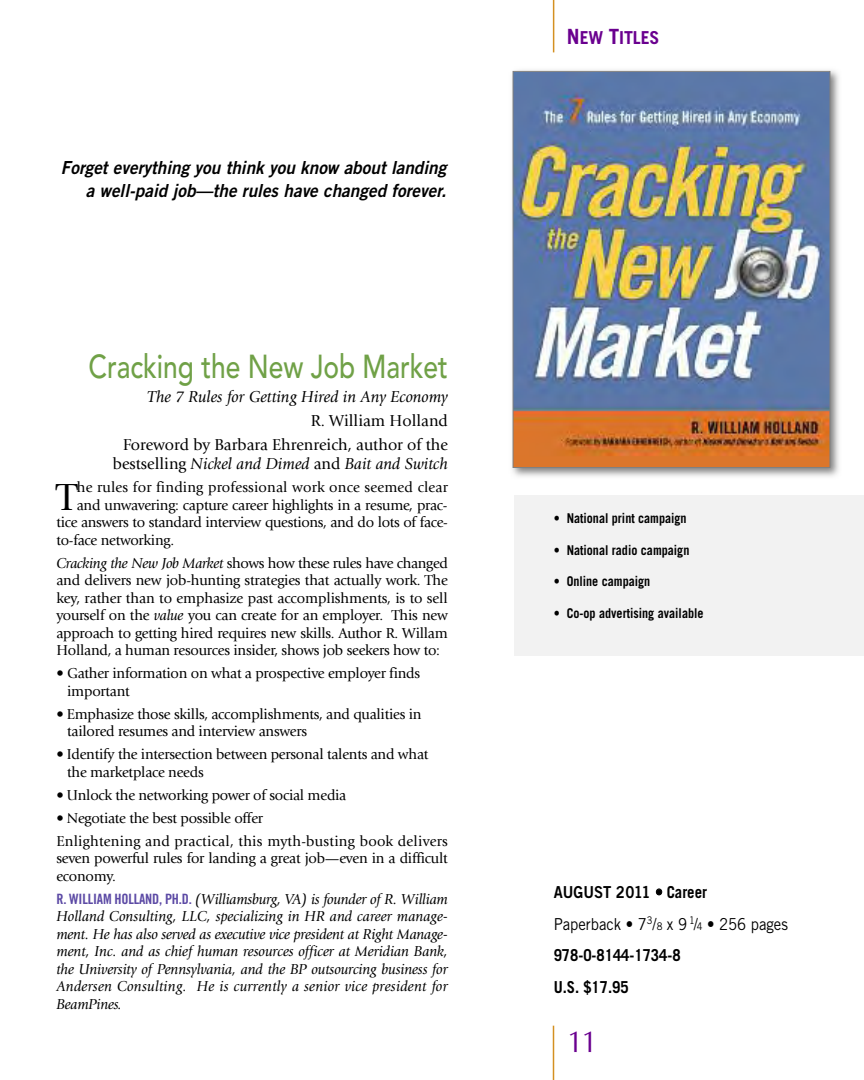
<style>
.page{position:relative;width:864px;height:1080px;background:#fff}
.page>*{position:absolute;margin:0;border:0;box-sizing:border-box;transform-origin:0 0}
.t1{font:39.3px "Giovanni";color:#000}
.t2{font:500 33px "Avenir";color:#70a147;scale:.8 1}
.t3{font:30px "Optima";color:#6a008f}
.t4{font:italic 18px/22.5px "Trade Gothic Bold Two";letter-spacing:.005em;color:#000;text-align:right;scale:.95 1}
.t5{font:700 17.85px "Trade Gothic";letter-spacing:-.005em;color:#6a008f}
.t6{font:italic 16.5px "Giovanni";color:#000}
.t7{font:16.5px/24.2px "Giovanni";color:#000;text-align:right}
.t8{font:700 16.5px/31.5px "Trade Gothic";color:#000;scale:.9 1}
.t9{font:16.5px "Trade Gothic Bold Two";color:#000;scale:.9 1}
.t10{font:15px/17.5px "Giovanni";letter-spacing:-.015em;color:#000}
.t11{font:italic 15px/17.5px "Giovanni";letter-spacing:.015em;color:#000;text-align:justify}
.t12{font:15px/23px "Giovanni";letter-spacing:.015em;color:#000}
.t13{font:15px "Giovanni";letter-spacing:.01em;color:#000}
.t14{font:700 13.5px "Trade Gothic";color:#000;scale:.9 1}
.s1{font-style:normal}
.s2{font-style:italic}
.s3{font-family:"Trade Gothic Bold Cond Twenty";font-style:normal;font-size:14.25px;color:#5c4aa5}
.s4{font-size:21px}
.s5{font-family:"Trade Gothic";font-weight:700}
.s6{font-weight:400}
.s7{font-weight:400;font-size:10.5px}
</style>
<div class="page">
<div style="left:514px;top:496px;width:350px;height:160px;background:#f2f2f2"></div>
<img style="left:512px;top:70px;width:327px;height:407px">
<img style="left:515px;top:73px;width:313px;height:393px">
<div style="left:513px;top:71px;width:317px;height:397px;border:1px solid #808080"></div>
<hr style="left:553px;top:0;width:1px;height:52px;background:#d49021">
<hr style="left:553px;top:1026px;width:1px;height:54px;background:#d49021">
<p class="t4" style="left:61px;top:158px;width:407px">Forget everything you think you know about landing a well-paid job—the rules have changed forever.</p>
<h2 class="t2" style="left:89px;top:353px;width:451px">Cracking the New Job Market</h2>
<p class="t6" style="left:147px;top:390px;width:302px">The 7 Rules for Getting Hired in Any Economy</p>
<p class="t7" style="left:123px;top:410px;width:326px">R. William Holland<br>Foreword by Barbara Ehrenreich, author of the</p>
<p class="t6" style="left:113px;top:457px;width:337px"><span class="s1">bestselling</span> Nickel and Dimed <span class="s1">and</span> Bait and Switch</p>
<h1 class="t1" style="left:56px;top:481px;width:22px">T</h1>
<p class="t13" style="left:77px;top:481px;width:373px">he rules for finding professional work once seemed clear</p>
<p class="t10" style="left:77px;top:497px;width:372px">and unwavering: capture career highlights in a resume, prac -</p>
<p class="t10" style="left:56px;top:515px;width:393px">tice answers to standard interview questions, and do lots of face-</p>
<p class="t10" style="left:56px;top:532px;width:119px">to-face networking.</p>
<p class="t10" style="left:56px;top:555px;width:393px;text-align:justify"><span class="s2">Cracking the New Job Market</span> shows how these rules have changed and delivers new job-hunting strategies that actually work. The key, rather than to emphasize past accomplishments, is to sell your self on the <span class="s2">value</span> you can create for an employer. This new approach to getting hired requires new skills. Author R. Willam Holland, a human resources insider, shows job seekers how to:</p>
<p class="t10" style="left:67px;top:666px;width:354px;text-indent:-11px">• Gather information on what a prospective employer finds important</p>
<p class="t10" style="left:67px;top:706px;width:356px;text-indent:-11px">• Emphasize those skills, accom plish ments, and qualities in tailored resumes and inter view answers</p>
<p class="t10" style="left:67px;top:747px;width:363px;text-indent:-11px">• Identify the intersection between personal talents and what the marketplace needs</p>
<p class="t10" style="left:56px;top:787px;width:291px">• Unlock the networking power of social media</p>
<p class="t12" style="left:56px;top:808px;width:393px">• Negotiate the best possible offer<br>Enlightening and practical, this myth-busting book delivers</p>
<p class="t10" style="left:56px;top:851px;width:393px">seven powerful rules for landing a great job—even in a diffi cult economy.</p>
<p class="t11" style="left:56px;top:891px;width:393px"><span class="s3">R. WILLIAM HOLLAND, PH.D.</span> (Williamsburg, VA) is founder of R. William Holland Consulting, LLC, specializing in HR and career manage - ment. He has also served as executive vice president at Right Manage - ment, Inc. and as chief human resources officer at Meridian Bank, the University of Pennsylvania, and the BP outsourcing busi ness for Andersen Consulting. He is currently a senior vice president for BeamPines.</p>
<p class="t5" style="left:567px;top:31px;width:94px"><span class="s4">N</span>EW <span class="s4">T</span>ITLES</p>
<p class="t14" style="left:554px;top:513px;width:149px">• National print campaign</p>
<p class="t14" style="left:554px;top:545px;width:152px">• National radio campaign</p>
<p class="t14" style="left:554px;top:577px;width:109px">• Online campaign</p>
<p class="t14" style="left:554px;top:609px;width:168px">• Co-op advertising available</p>
<p class="t9" style="left:554px;top:886px;width:172px">AUGUST 2011 <span class="s5">• Career</span></p>
<p class="t8" style="left:554px;top:910px;width:262px"><span class="s6">Paperback • 7</span><sup>3</sup><span class="s6">/</span><span class="s7">8</span> <span class="s6">x 9</span> <sup>1</sup><span class="s6">/</span><span class="s7">4</span> <span class="s6">• 256 pages<br></span>978-0-8144-1734-8<br>U.S. $17.95</p>
<h3 class="t3" style="left:567px;top:1024px;width:33px">11</h3>
</div>
